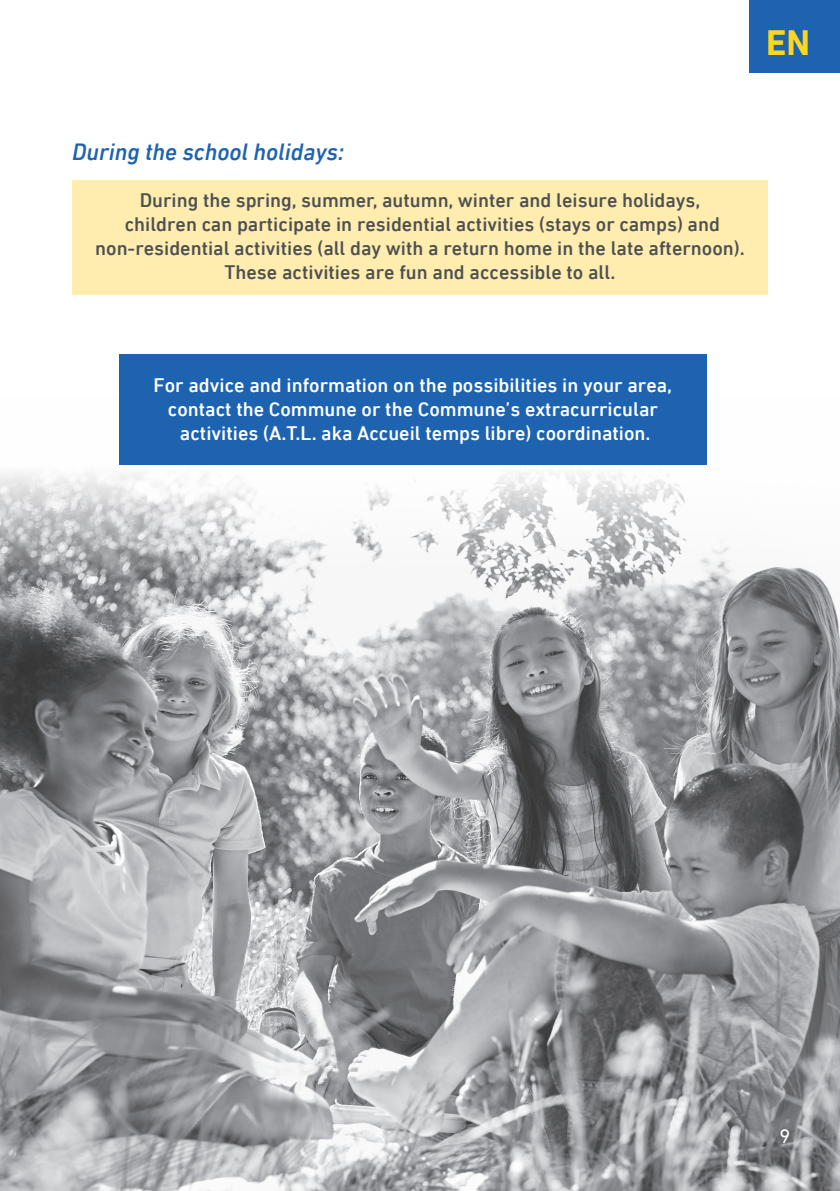
<style>
.page{position:relative;width:840px;height:1191px;background:#fff}
.page>*{position:absolute;margin:0;border:0;box-sizing:border-box;transform-origin:0 0}
.t1{font:700 36px "DIN Next LT Pro";color:#fcd621}
.t2{font:italic 500 24px "DIN Next LT Pro";color:#1e63b0}
.t3{font:500 20px/24px "DIN Next LT Pro";color:#4e5152;text-align:center}
.t4{font:500 20px/24px "DIN Next LT Pro";color:#fff;text-align:center}
.t5{font:20px "DIN Next LT Pro";color:#fff}
</style>
<div class="page">
<div style="left:72px;top:180px;width:695px;height:115px;background:#feedaf"></div>
<img style="left:0;top:397px;width:839px;height:794px">
<div style="left:119px;top:354px;width:587px;height:111px;background:#1e63b0"></div>
<div style="left:748px;top:0;width:91px;height:72px;background:#1e63b0"></div>
<p class="t1" style="left:765px;top:22px;width:45px">EN</p>
<p class="t2" style="left:72px;top:138px;width:273px">During the school holidays:</p>
<p class="t3" style="left:95px;top:188px;width:650px">During the spring, summer, autumn, winter and leisure holidays,<br>children can participate in residential activities (stays or camps) and non-residential activities (all day with a return home in the late afternoon).<br>These activities are fun and accessible to all.</p>
<p class="t4" style="left:153px;top:373px;width:520px">For advice and information on the possibilities in your area, contact the Commune or the Commune’s extracurricular activities (A.T.L. aka Accueil temps libre) coordination.</p>
<p class="t5" style="left:779px;top:1125px;width:12px">9</p>
</div>
